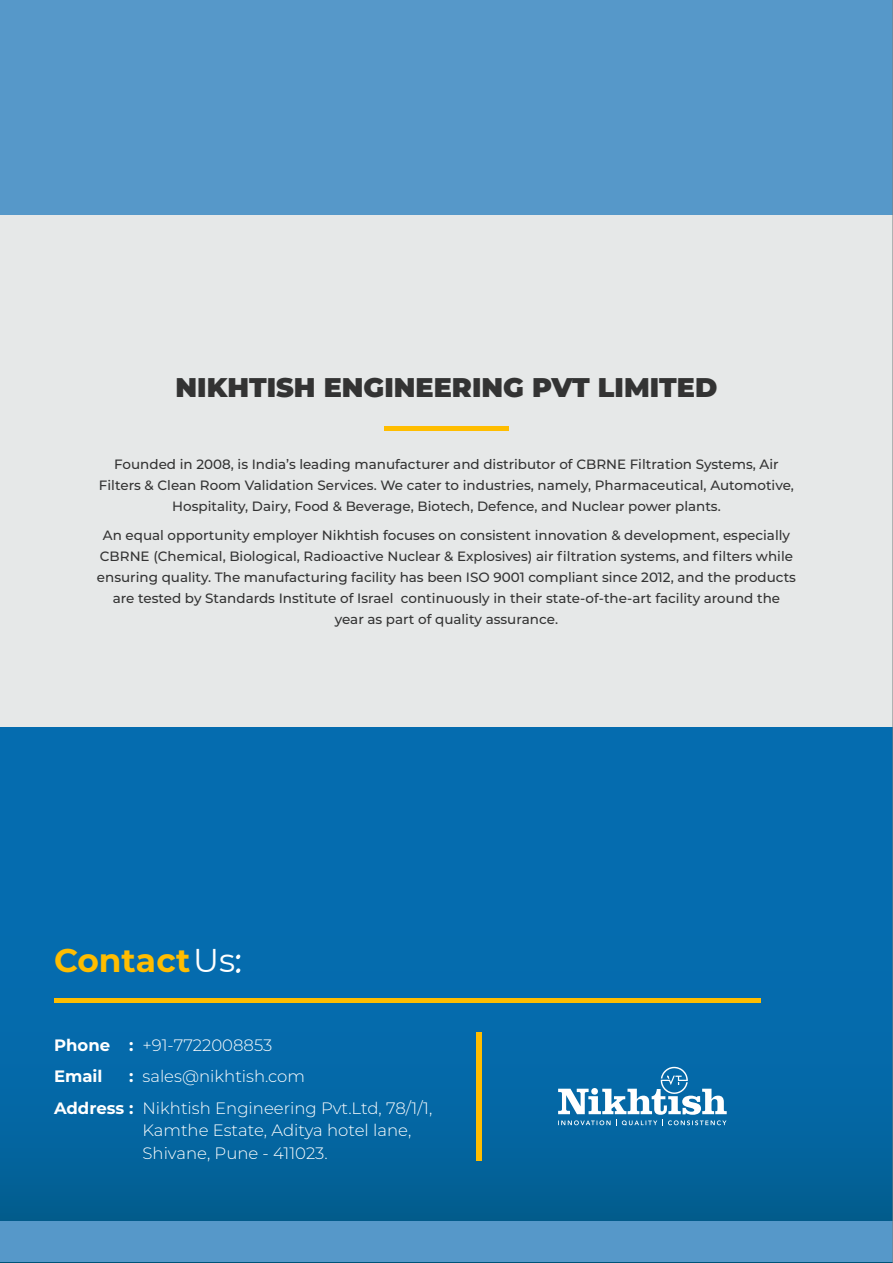
<style>
.page{position:relative;width:893px;height:1263px;background:#e6e8e8}
.page>*{position:absolute;margin:0;border:0;box-sizing:border-box;transform-origin:0 0}
.t1{font:700 32.85px "Montserrat";color:#ffbd00}
.t2{font:900 27px "Montserrat";color:#333}
.t3{font:300 16.5px/22.6px "Montserrat";color:#fff}
.t4{font:700 16.5px "Montserrat";color:#fff}
.t5{font:500 13.5px/21px "Montserrat";color:#333;text-align:center}
.s1{font-weight:400;color:#fff}
.s2{font-weight:700}
</style>
<div class="page">
<div style="left:0;top:728px;width:893px;height:534px;background:linear-gradient(to bottom,#066fb6,#046399)"></div>
<div style="left:0;top:1222px;width:893px;height:40px;background:#5698c9"></div>
<div style="left:0;top:0;width:893px;height:214px;background:#5698c9"></div>
<hr style="left:54px;top:998px;width:706px;height:4px;background:#ffbd00">
<div style="left:476px;top:1032px;width:6px;height:129px;background:#ffbd00"></div>
<svg style="left:558px;top:1067px;width:169px;height:59px;background:#4690bd"></svg>
<hr style="left:892px;top:0;width:1px;height:1263px;background:#7c7e7f">
<div style="left:384px;top:426px;width:125px;height:5px;background:#ffbd00"></div>
<p class="t2" style="left:176px;top:367px;width:543px">NIKHTISH ENGINEERING PVT LIMITED</p>
<p class="t5" style="left:99px;top:453px;width:697px">Founded in 2008, is India’s leading manufacturer and distributor of CBRNE Filtration Systems, Air<br>Filters &amp; Clean Room Validation Services. We cater to industries, namely, Pharmaceutical, Automotive,<br>Hospitality, Dairy, Food &amp; Beverage, Biotech, Defence, and Nuclear power plants.</p>
<p class="t5" style="left:97px;top:524px;width:701px">An equal opportunity employer Nikhtish focuses on consistent innovation &amp; development, especially CBRNE (Chemical, Biological, Radioactive Nuclear &amp; Explosives) air filtration systems, and filters while ensuring quality. The manufacturing facility has been ISO 9001 compliant since 2012, and the products are tested by Standards Institute of Israel continuously in their state-of-the-art facility around the year as part of quality assurance.</p>
<p class="t1" style="left:54px;top:937px;width:190px">Contact <span class="s1">Us:</span></p>
<p class="t3" style="left:54px;top:1033px;width:220px"><span class="s2">Phone :</span> +91-7722008853</p>
<p class="t4" style="left:54px;top:1065px;width:50px">Email</p>
<p class="t3" style="left:129px;top:1065px;width:178px"><span class="s2">:</span> sales@nikhtish.com</p>
<p class="t3" style="left:54px;top:1096px;width:380px"><span class="s2">Address :</span> Nikhtish Engineering Pvt.Ltd, 78/1/1,</p>
<p class="t3" style="left:143px;top:1119px;width:270px">Kamthe Estate, Aditya hotel lane,<br>Shivane, Pune - 411023.</p>
</div>
